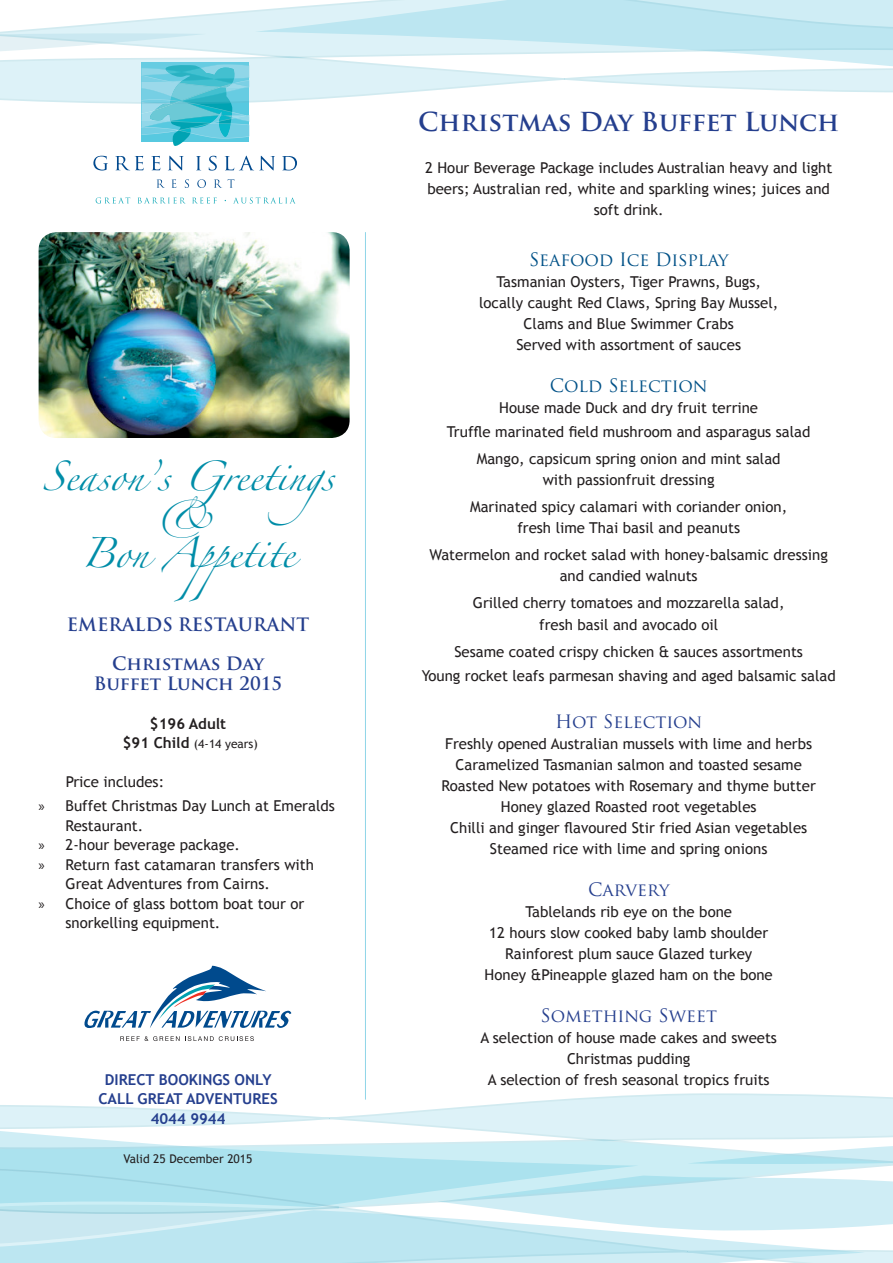
<style>
.page{position:relative;width:893px;height:1263px;background:#fff}
.page>*{position:absolute;margin:0;border:0;box-sizing:border-box;transform-origin:0 0}
.t1{font:27px "Zapfino";color:#008da8}
.t2{font:700 25.5px "Trajan Pro";color:#253f8e}
.t3{font:700 18px/39px "Trajan Pro";color:#253f8e;text-align:center}
.t4{font:18px "Trajan Pro";color:#253f8e}
.t5{font:18px "Trajan Pro";color:#005187}
.t6{font:15px/21px "Trebuchet MS";color:#231f20;text-align:center}
.t7{font:700 15px/19.5px "Trebuchet MS";color:#253f8e;text-align:center}
.t8{font:700 15px "Trebuchet MS";color:#231f20}
.t9{font:12px "Trebuchet MS";color:#231f20}
.s1{font-weight:700;font-size:15px}
.s2{font-family:"Myriad Pro"}
</style>
<div class="page">
<svg style="left:0;top:1094px;width:893px;height:169px"></svg>
<svg style="left:0;top:1139px;width:893px;height:69px;background:#c1e9f2"></svg>
<svg style="left:157px;top:179px;width:8px;height:9px"></svg>
<svg style="left:171px;top:179px;width:5px;height:9px"></svg>
<svg style="left:185px;top:179px;width:4px;height:9px"></svg>
<svg style="left:197px;top:179px;width:9px;height:9px"></svg>
<svg style="left:214px;top:179px;width:20px;height:9px"></svg>
<svg style="left:96px;top:197px;width:34px;height:7px"></svg>
<svg style="left:138px;top:197px;width:47px;height:6px"></svg>
<svg style="left:192px;top:197px;width:25px;height:6px"></svg>
<svg style="left:233px;top:197px;width:63px;height:7px"></svg>
<svg style="left:93px;top:156px;width:15px;height:15px"></svg>
<svg style="left:115px;top:156px;width:29px;height:14px"></svg>
<svg style="left:151px;top:156px;width:9px;height:14px"></svg>
<svg style="left:168px;top:156px;width:16px;height:14px"></svg>
<svg style="left:196px;top:156px;width:5px;height:14px"></svg>
<svg style="left:209px;top:156px;width:8px;height:15px"></svg>
<svg style="left:225px;top:156px;width:50px;height:14px"></svg>
<svg style="left:282px;top:156px;width:15px;height:14px"></svg>
<hr style="left:365px;top:232px;width:1px;height:867px;background:#90d6e8">
<img style="left:39px;top:232px;width:311px;height:206px">
<svg style="left:84px;top:966px;width:207px;height:62px"></svg>
<svg style="left:120px;top:1036px;width:134px;height:5px"></svg>
<svg style="left:0;top:58px;width:893px;height:88px"></svg>
<svg style="left:0;top:0;width:893px;height:58px"></svg>
<h1 class="t1" style="left:42px;top:465px;width:322px">Season’s Greetings</h1>
<h1 class="t1" style="left:158px;top:503px;width:61px">&amp;</h1>
<h1 class="t1" style="left:82px;top:542px;width:214px">Bon Appetite</h1>
<p class="t3" style="left:67px;top:606px;width:244px">EMERALDS RESTAURANT<br>Christmas Day</p>
<p class="t3" style="left:94px;top:664px;width:190px">Buffet Lunch 2015</p>
<p class="t8" style="left:150px;top:714px;width:78px">$196 Adult</p>
<p class="t9" style="left:123px;top:737px;width:137px"><span class="s1">$91 Child</span> (4-14 years)</p>
<p class="t6" style="left:39px;top:770px;width:298px;line-height:24px;text-align:left;text-indent:27px">Price includes:<br><span class="s2">»</span> Buffet Christmas Day Lunch at Emeralds</p>
<p class="t6" style="left:66px;top:815px;width:79px">Restaurant.</p>
<p class="t6" style="left:39px;top:835px;width:203px"><span class="s2">»</span> 2-hour beverage package.</p>
<p class="t6" style="left:39px;top:854px;width:277px"><span class="s2">»</span> Return fast catamaran transfers with</p>
<p class="t6" style="left:66px;top:874px;width:206px">Great Adventures from Cairns.</p>
<p class="t6" style="left:39px;top:893px;width:267px"><span class="s2">»</span> Choice of glass bottom boat tour or</p>
<p class="t6" style="left:66px;top:913px;width:156px">snorkelling equipment.</p>
<p class="t7" style="left:98px;top:1069px;width:181px">DIRECT BOOKINGS ONLY<br>CALL GREAT ADVENTURES<br>4044 9944</p>
<p class="t9" style="left:124px;top:1151px;width:130px">Valid 25 December 2015</p>
<h2 class="t2" style="left:418px;top:106px;width:423px">Christmas Day Buffet Lunch</h2>
<p class="t6" style="left:425px;top:158px;width:409px">2 Hour Beverage Package includes Australian heavy and light beers; Australian red, white and sparkling wines; juices and soft drink.</p>
<p class="t5" style="left:529px;top:248px;width:201px">Seafood Ice Display</p>
<p class="t6" style="left:479px;top:272px;width:301px">Tasmanian Oysters, Tiger Prawns, Bugs, locally caught Red Claws, Spring Bay Mussel, Clams and Blue Swimmer Crabs<br>Served with assortment of sauces</p>
<p class="t5" style="left:550px;top:374px;width:159px">Cold Selection</p>
<p class="t6" style="left:447px;top:396px;width:365px;line-height:24px">House made Duck and dry fruit terrine<br>Truffle marinated field mushroom and asparagus salad</p>
<p class="t6" style="left:477px;top:449px;width:305px">Mango, capsicum spring onion and mint salad with passionfruit dressing</p>
<p class="t6" style="left:470px;top:497px;width:319px">Marinated spicy calamari with coriander onion, fresh lime Thai basil and peanuts</p>
<p class="t6" style="left:429px;top:545px;width:400px">Watermelon and rocket salad with honey-balsamic dressing and candied walnuts</p>
<p class="t6" style="left:473px;top:593px;width:313px">Grilled cherry tomatoes and mozzarella salad, fresh basil and avocado oil</p>
<p class="t6" style="left:422px;top:639px;width:416px;line-height:24px">Sesame coated crispy chicken &amp; sauces assortments<br>Young rocket leafs parmesan shaving and aged balsamic salad</p>
<p class="t4" style="left:555px;top:710px;width:149px">Hot Selection</p>
<p class="t6" style="left:442px;top:733px;width:376px">Freshly opened Australian mussels with lime and herbs Caramelized Tasmanian salmon and toasted sesame Roasted New potatoes with Rosemary and thyme butter Honey glazed Roasted root vegetables<br>Chilli and ginger flavoured Stir fried Asian vegetables Steamed rice with lime and spring onions</p>
<p class="t4" style="left:588px;top:878px;width:83px">Carvery</p>
<p class="t6" style="left:485px;top:901px;width:290px">Tablelands rib eye on the bone<br>12 hours slow cooked baby lamb shoulder Rainforest plum sauce Glazed turkey Honey &amp;Pineapple glazed ham on the bone</p>
<p class="t4" style="left:540px;top:1004px;width:178px">Something Sweet</p>
<p class="t6" style="left:480px;top:1027px;width:298px">A selection of house made cakes and sweets<br>Christmas pudding<br>A selection of fresh seasonal tropics fruits</p>
</div>
